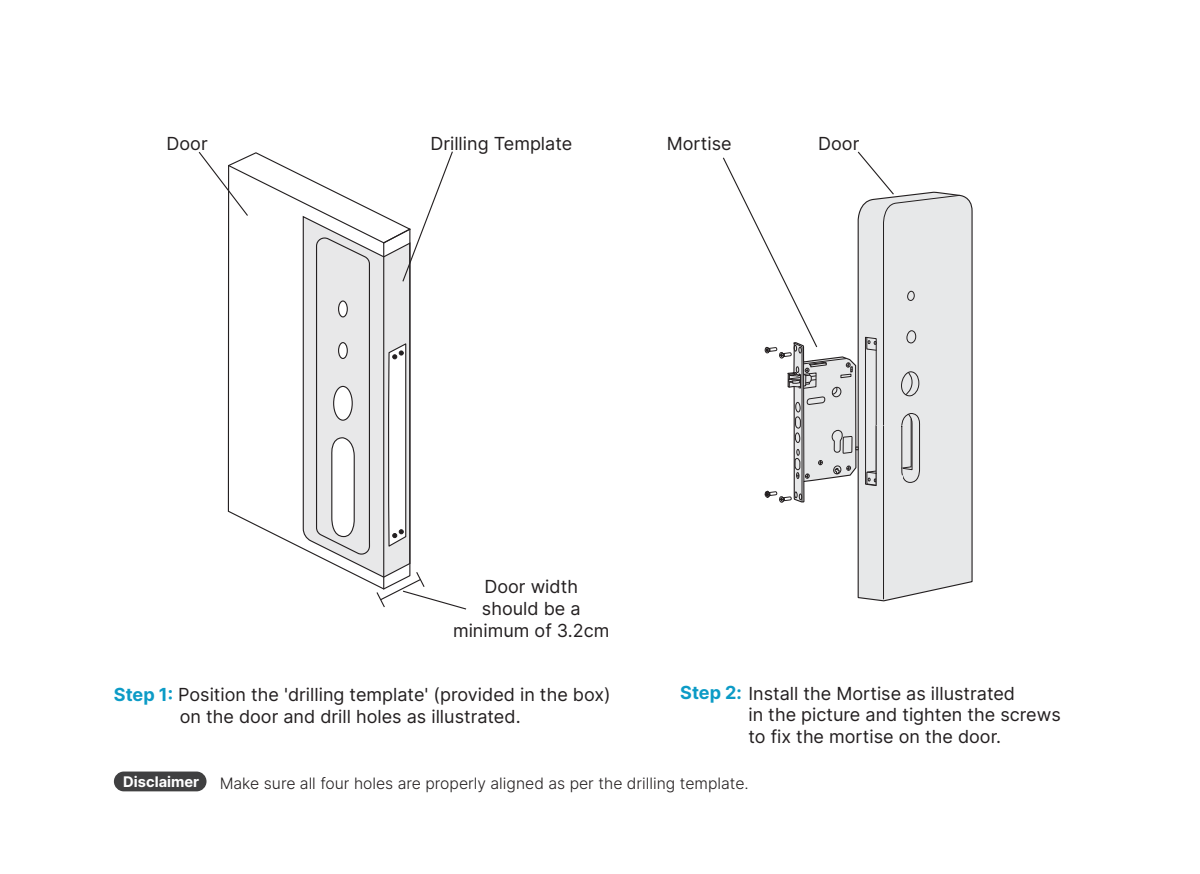
<style>
.page{position:relative;width:1200px;height:874px;background:#fff}
.page>*{position:absolute;margin:0;border:0;box-sizing:border-box;transform-origin:0 0}
.t1{font:18px/21.6px "Inter";color:#231f20}
.t2{font:300 15.75px "Inter";color:#231f20}
.t3{font:14.62px "Inter V";color:#fff}
.s1{font-family:"Inter V";color:#0c9bc6}
</style>
<div class="page">
<svg style="left:198px;top:151px;width:269px;height:459px"></svg>
<svg style="left:865px;top:194px;width:107px;height:408px;background:#e0e1e1"></svg>
<svg style="left:723px;top:151px;width:236px;height:448px"></svg>
<div style="left:114px;top:771px;width:92px;height:20px;background:#404041;border-radius:10px"></div>
<p class="t1" style="left:166px;top:132px;width:43px">Door</p>
<p class="t1" style="left:430px;top:132px;width:143px">Drilling Template</p>
<p class="t1" style="left:666px;top:132px;width:66px">Mortise</p>
<p class="t1" style="left:818px;top:132px;width:43px">Door</p>
<p class="t1" style="left:453px;top:575px;width:158px;text-align:center">Door width<br>should be a minimum of 3.2cm</p>
<p class="t1" style="left:180px;top:683px;width:432px;text-indent:-66px"><span class="s1">Step 1:</span> Position the 'drilling template' (provided in the box) on the door and drill holes as illustrated.</p>
<p class="t1" style="left:748px;top:682px;width:314px;text-indent:-68px"><span class="s1">Step 2:</span> Install the Mortise as illustrated<br>in the picture and tighten the screws to fix the mortise on the door.</p>
<p class="t3" style="left:123px;top:770px;width:77px">Disclaimer</p>
<p class="t2" style="left:220px;top:771px;width:530px">Make sure all four holes are properly aligned as per the drilling template.</p>
</div>
